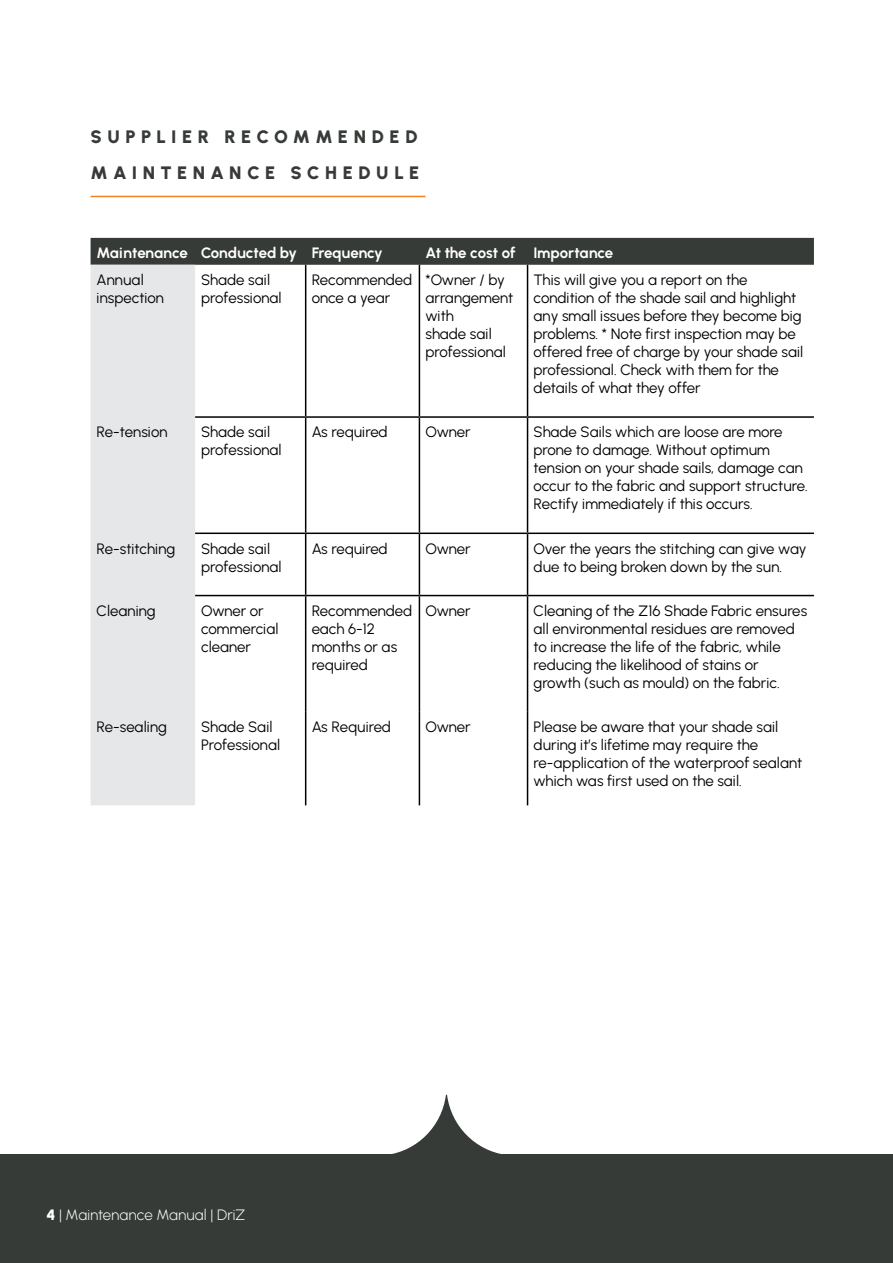
<style>
.page{position:relative;width:893px;height:1263px;background:#fff}
.page>*{position:absolute;margin:0;border:0;box-sizing:border-box;transform-origin:0 0}
.t1{font:900 18px/36px "Urbanist";letter-spacing:.3em;color:#373b37}
.t2{font:15px/18px "Urbanist";letter-spacing:-.005em;color:#000}
.t3{font:700 15px "Urbanist";letter-spacing:-.01em;color:#fff}
.t4{font:300 15px "Urbanist";letter-spacing:.005em;color:#fff}
.s1{font-weight:900}
</style>
<div class="page">
<svg style="left:392px;top:1094px;width:109px;height:60px"></svg>
<div style="left:0;top:1154px;width:893px;height:109px;background:#373b37"></div>
<hr style="left:91px;top:196px;width:334px;height:1px;background:#f58220">
<div style="left:91px;top:238px;width:723px;height:27px;background:#373b37"></div>
<div style="left:91px;top:265px;width:104px;height:540px;background:#e6e7e8"></div>
<hr style="left:305px;top:265px;width:1px;height:151px;background:#000">
<hr style="left:419px;top:265px;width:1px;height:151px;background:#000">
<hr style="left:527px;top:265px;width:1px;height:151px;background:#000">
<hr style="left:195px;top:416px;width:111px;height:2px;background:#000">
<hr style="left:306px;top:416px;width:113px;height:2px;background:#000">
<hr style="left:305px;top:418px;width:1px;height:114px;background:#000">
<hr style="left:419px;top:416px;width:109px;height:2px;background:#000">
<hr style="left:419px;top:418px;width:1px;height:114px;background:#000">
<hr style="left:528px;top:416px;width:286px;height:2px;background:#000">
<hr style="left:527px;top:418px;width:1px;height:114px;background:#000">
<hr style="left:195px;top:532px;width:111px;height:2px;background:#000">
<hr style="left:306px;top:532px;width:113px;height:2px;background:#000">
<hr style="left:305px;top:534px;width:1px;height:61px;background:#000">
<hr style="left:419px;top:532px;width:109px;height:2px;background:#000">
<hr style="left:419px;top:534px;width:1px;height:61px;background:#000">
<hr style="left:528px;top:532px;width:286px;height:2px;background:#000">
<hr style="left:527px;top:534px;width:1px;height:61px;background:#000">
<hr style="left:195px;top:595px;width:111px;height:1px;background:#000">
<hr style="left:306px;top:595px;width:113px;height:1px;background:#000">
<hr style="left:305px;top:596px;width:1px;height:116px;background:#000">
<hr style="left:419px;top:595px;width:109px;height:1px;background:#000">
<hr style="left:419px;top:596px;width:1px;height:116px;background:#000">
<hr style="left:528px;top:595px;width:286px;height:1px;background:#000">
<hr style="left:527px;top:596px;width:1px;height:116px;background:#000">
<hr style="left:305px;top:712px;width:1px;height:93px;background:#000">
<hr style="left:419px;top:712px;width:1px;height:93px;background:#000">
<hr style="left:527px;top:712px;width:1px;height:93px;background:#000">
<p class="t1" style="left:91px;top:118px;width:330px">SUPPLIER RECOMMENDED<br>MAINTENANCE SCHEDULE</p>
<p class="t3" style="left:97px;top:244px;width:288px">Maintenance Conducted by Frequency</p>
<p class="t3" style="left:425px;top:244px;width:189px">At the cost of Importance</p>
<p class="t2" style="left:97px;top:271px;width:69px">Annual inspection</p>
<p class="t2" style="left:201px;top:271px;width:82px">Shade sail professional</p>
<p class="t2" style="left:312px;top:271px;width:102px">Recommended once a year</p>
<p class="t2" style="left:425px;top:271px;width:89px">*Owner / by arrangement with<br>shade sail professional</p>
<p class="t2" style="left:534px;top:271px;width:271px">This will give you a report on the condition of the shade sail and highlight any small issues before they become big problems. * Note first inspection may be offered free of charge by your shade sail professional. Check with them for the details of what they offer</p>
<p class="t2" style="left:97px;top:423px;width:73px">Re-tension</p>
<p class="t2" style="left:201px;top:423px;width:82px">Shade sail professional</p>
<p class="t2" style="left:312px;top:423px;width:78px">As required</p>
<p class="t2" style="left:425px;top:423px;width:47px">Owner</p>
<p class="t2" style="left:534px;top:423px;width:276px">Shade Sails which are loose are more prone to damage. Without optimum tension on your shade sails, damage can occur to the fabric and support structure.<br>Rectify immediately if this occurs.</p>
<p class="t2" style="left:97px;top:539px;width:80px">Re-stitching</p>
<p class="t2" style="left:201px;top:539px;width:82px">Shade sail professional</p>
<p class="t2" style="left:312px;top:539px;width:78px">As required</p>
<p class="t2" style="left:425px;top:539px;width:47px">Owner</p>
<p class="t2" style="left:534px;top:539px;width:275px">Over the years the stitching can give way due to being broken down by the sun.</p>
<p class="t2" style="left:97px;top:601px;width:61px">Cleaning</p>
<p class="t2" style="left:201px;top:601px;width:79px">Owner or commercial cleaner</p>
<p class="t2" style="left:312px;top:601px;width:102px">Recommended each 6-12 months or as required</p>
<p class="t2" style="left:425px;top:601px;width:47px">Owner</p>
<p class="t2" style="left:534px;top:601px;width:275px">Cleaning of the Z16 Shade Fabric ensures all environmental residues are removed to increase the life of the fabric, while reducing the likelihood of stains or growth (such as mould) on the fabric.</p>
<p class="t2" style="left:97px;top:718px;width:72px">Re-sealing</p>
<p class="t2" style="left:201px;top:718px;width:81px">Shade Sail<br>Professional</p>
<p class="t2" style="left:312px;top:718px;width:81px">As Required</p>
<p class="t2" style="left:425px;top:718px;width:47px">Owner</p>
<p class="t2" style="left:534px;top:718px;width:270px">Please be aware that your shade sail during it’s lifetime may require the re-application of the waterproof sealant which was first used on the sail.</p>
<p class="t4" style="left:46px;top:1205px;width:201px"><span class="s1">4</span> | Maintenance Manual | DriZ</p>
</div>
